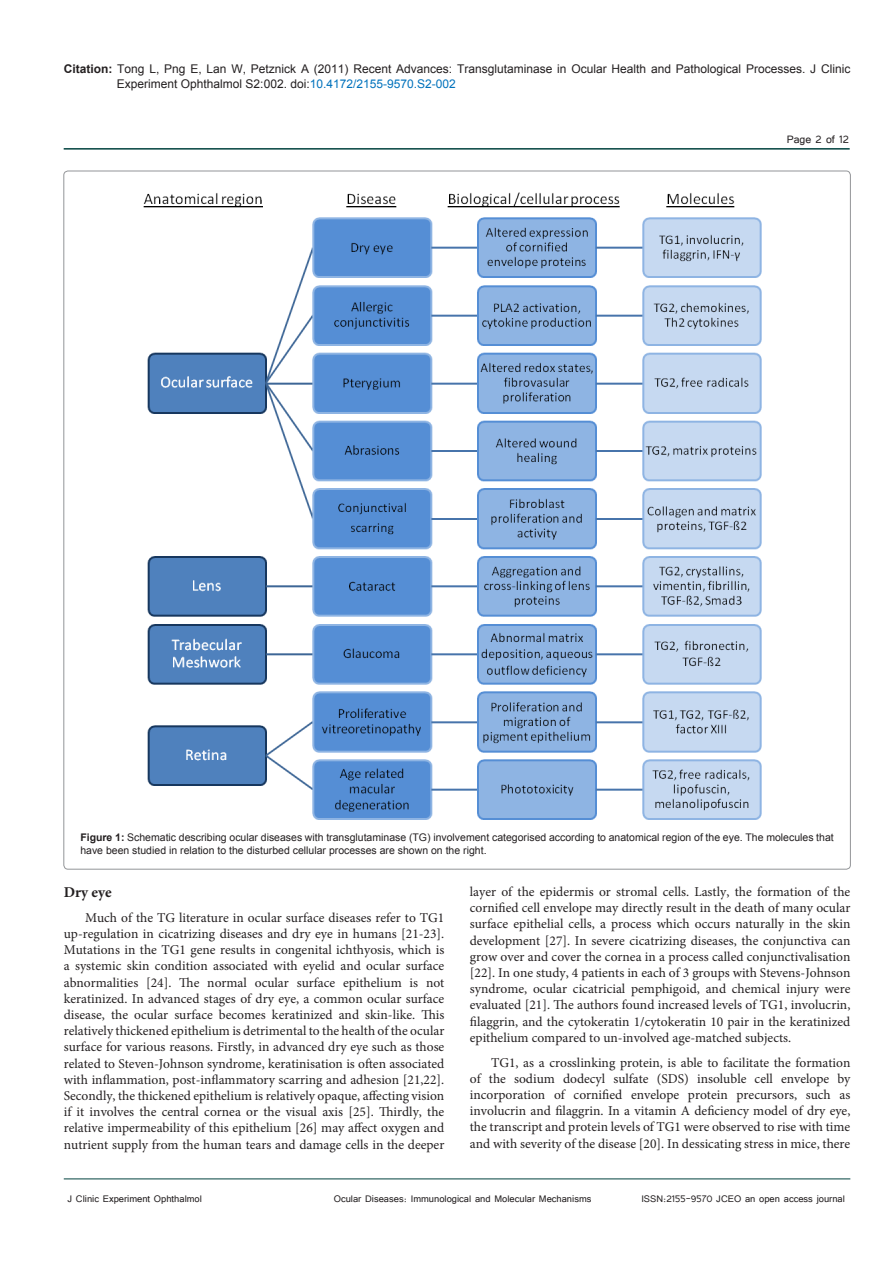
<style>
.page{position:relative;width:893px;height:1263px;background:#fff}
.page>*{position:absolute;margin:0;border:0;box-sizing:border-box;transform-origin:0 0}
.t1{font:700 15px "Minion Pro";color:#231f20}
.t2{font:13.5px/16.2px "Minion Pro";color:#231f20;text-align:justify}
.t3{font:13.5px "Tunga";color:#231f20}
.t4{font:12px/15px "Arial";color:#231f20}
.t5{font:12px "Tunga";color:#231f20}
.t6{font:10.5px/12.6px "Arial";color:#231f20}
.s1{font-weight:700}
.s2{color:#0072bc}
</style>
<div class="page">
<hr style="left:64px;top:148px;width:786px;height:2px;background:#02433f">
<hr style="left:64px;top:1179px;width:786px;height:1px;background:#02433f">
<img style="left:143px;top:192px;width:619px;height:628px">
<p class="t4" style="left:117px;top:61px;width:735px;text-indent:-53px"><span class="s1">Citation:</span> Tong L, Png E, Lan W, Petznick A (2011) Recent Advances: Transglutaminase in Ocular Health and Pathological Processes. J Clinic<br>Experiment Ophthalmol S2:002. doi:<span class="s2">10.4172/2155-9570.S2-002</span></p>
<p class="t3" style="left:787px;top:131px;width:64px">Page 2 of 12</p>
<p class="t6" style="left:80px;top:831px;width:755px"><span class="s1">Figure 1:</span> Schematic describing ocular diseases with transglutaminase (TG) involvement categorised according to anatomical region of the eye. The molecules that have been studied in relation to the disturbed cellular processes are shown on the right.</p>
<p class="t1" style="left:64px;top:882px;width:49px">Dry eye</p>
<p class="t2" style="left:64px;top:909px;width:382px;text-indent:21px">Much of the TG literature in ocular surface diseases refer to TG1 up-regulation in cicatrizing diseases and dry eye in humans [21-23].<br>Mutations in the TG1 gene results in congenital ichthyosis, which is a systemic skin condition associated with eyelid and ocular surface abnormalities [24]. The normal ocular surface epithelium is not keratinized. In advanced stages of dry eye, a common ocular surface disease, the ocular surface becomes keratinized and skin-like. This relatively thickened epithelium is detrimental to the health of the ocular surface for various reasons. Firstly, in advanced dry eye such as those related to Steven-Johnson syndrome, keratinisation is often associated with inflammation, post-inflammatory scarring and adhesion [21,22].<br>Secondly, the thickened epithelium is relatively opaque, affecting vision if it involves the central cornea or the visual axis [25]. Thirdly, the relative impermeability of this epithelium [26] may affect oxygen and nutrient supply from the human tears and damage cells in the deeper</p>
<p class="t2" style="left:470px;top:884px;width:382px">layer of the epidermis or stromal cells. Lastly, the formation of the cornified cell envelope may directly result in the death of many ocular surface epithelial cells, a process which occurs naturally in the skin development [27]. In severe cicatrizing diseases, the conjunctiva can grow over and cover the cornea in a process called conjunctivalisation [22]. In one study, 4 patients in each of 3 groups with Stevens-Johnson syndrome, ocular cicatricial pemphigoid, and chemical injury were evaluated [21]. The authors found increased levels of TG1, involucrin, filaggrin, and the cytokeratin 1/cytokeratin 10 pair in the keratinized epithelium compared to un-involved age-matched subjects.</p>
<p class="t2" style="left:470px;top:1054px;width:382px;text-indent:21px">TG1, as a crosslinking protein, is able to facilitate the formation of the sodium dodecyl sulfate (SDS) insoluble cell envelope by incorporation of cornified envelope protein precursors, such as involucrin and filaggrin. In a vitamin A deficiency model of dry eye, the transcript and protein levels of TG1 were observed to rise with time and with severity of the disease [20]. In dessicating stress in mice, there</p>
<p class="t5" style="left:68px;top:1190px;width:136px">J Clinic Experiment Ophthalmol</p>
<p class="t5" style="left:334px;top:1190px;width:259px">Ocular Diseases: Immunological and Molecular Mechanisms</p>
<p class="t5" style="left:641px;top:1190px;width:205px">ISSN:2155-9570 JCEO an open access journal</p>
</div>
